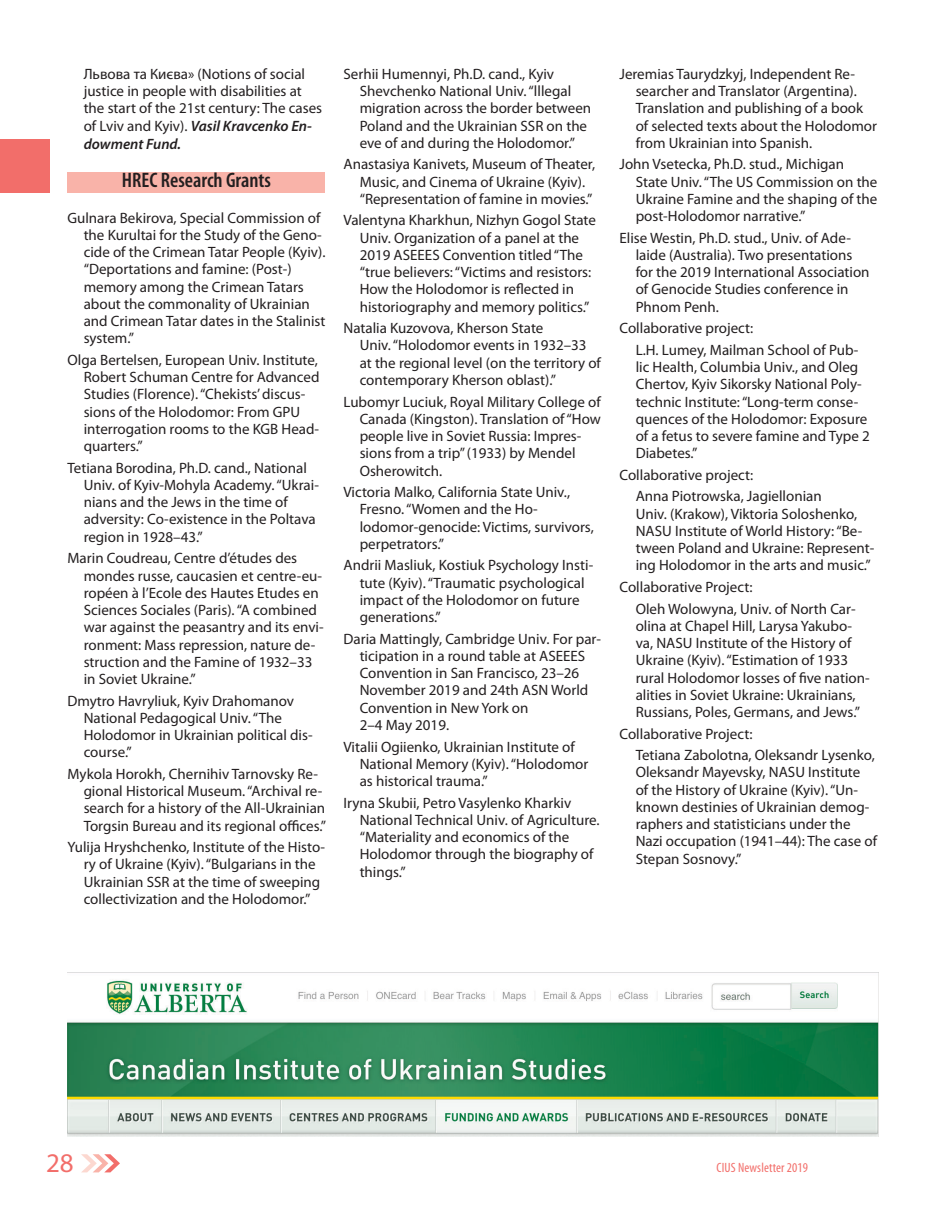
<style>
.page{position:relative;width:945px;height:1215px;background:#fff}
.page>*{position:absolute;margin:0;border:0;box-sizing:border-box;transform-origin:0 0}
.t1{font:27px "Myriad Pro";color:#f26e6a}
.NL-Events-Categories{font:600 condensed 21px "Myriad Pro";color:#231f20}
.NL-Awards-Body-List{font:15px/17.2px "Myriad Pro";color:#231f20}
.t2{font:condensed 13.5px "Myriad Pro";letter-spacing:.01em;color:#f26e6a}
.s1{font-weight:600;font-style:italic}
</style>
<div class="page">
<svg style="left:81px;top:1154px;width:39px;height:18px"></svg>
<div style="left:0;top:140px;width:50px;height:54px;background:#f26e6a"></div>
<div style="left:68px;top:172px;width:258px;height:21px;background:#f9b3a9"></div>
<img style="left:68px;top:972px;width:810px;height:165px">
<p class="NL-Awards-Body-List" style="left:84px;top:65px;width:240px">Львова та Києва» (Notions of social justice in people with disabilities at the start of the 21st century: The cases of Lviv and Kyiv). <span class="s1">Vasil Kravcenko En&shy;dowment Fund.</span></p>
<p class="NL-Events-Categories" style="left:122px;top:167px;width:151px">HREC Research Grants</p>
<p class="NL-Awards-Body-List" style="left:84px;top:209px;width:243px;text-indent:-16px">Gulnara Bekirova, Special Commission of the Kurultai for the Study of the Geno&shy;cide of the Crimean Tatar People (Kyiv). “Deportations and famine: (Post-) memory among the Crimean Tatars about the commonality of Ukrainian and Crimean Tatar dates in the Stalinist system.”</p>
<p class="NL-Awards-Body-List" style="left:84px;top:352px;width:237px;text-indent:-16px">Olga Bertelsen, European Univ. Institute, Robert Schuman Centre for Advanced Studies (Florence). “Chekists’ discus&shy;sions of the Holodomor: From GPU interrogation rooms to the KGB Head&shy;quarters.”</p>
<p class="NL-Awards-Body-List" style="left:84px;top:459px;width:237px;text-indent:-16px">Tetiana Borodina, Ph.D. cand., National Univ. of Kyiv-Mohyla Academy. “Ukrai&shy;nians and the Jews in the time of adversity: Co-existence in the Poltava region in 1928–43.”</p>
<p class="NL-Awards-Body-List" style="left:84px;top:550px;width:242px;text-indent:-16px">Marin Coudreau, Centre d’études des mondes russe, caucasien et centre-eu&shy;ropéen à l’Ecole des Hautes Etudes en Sciences Sociales (Paris). “A combined war against the peasantry and its envi&shy;ronment: Mass repression, nature de&shy;struction and the Famine of 1932–33 in Soviet Ukraine.”</p>
<p class="NL-Awards-Body-List" style="left:84px;top:692px;width:230px;text-indent:-16px">Dmytro Havryliuk, Kyiv Drahomanov<br>National Pedagogical Univ.“The<br>Holodomor in Ukrainian political dis&shy;course.”</p>
<p class="NL-Awards-Body-List" style="left:84px;top:766px;width:244px;text-indent:-16px">Mykola Horokh, Chernihiv Tarnovsky Re&shy;gional Historical Museum. “Archival re&shy;search for a history of the All-Ukrainian Torgsin Bureau and its regional offices.”</p>
<p class="NL-Awards-Body-List" style="left:84px;top:839px;width:243px;text-indent:-16px">Yulija Hryshchenko, Institute of the Histo&shy;ry of Ukraine (Kyiv). “Bulgarians in the Ukrainian SSR at the time of sweeping collectivization and the Holodomor.”</p>
<p class="NL-Awards-Body-List" style="left:360px;top:65px;width:233px;text-indent:-16px">Serhii Humennyi, Ph.D. cand., Kyiv Shevchenko National Univ. “lllegal migration across the border between Poland and the Ukrainian SSR on the eve of and during the Holodomor.”</p>
<p class="NL-Awards-Body-List" style="left:360px;top:156px;width:237px;text-indent:-16px">Anastasiya Kanivets, Museum of Theater,<br>Music, and Cinema of Ukraine (Kyiv). “Representation of famine in movies.”</p>
<p class="NL-Awards-Body-List" style="left:360px;top:212px;width:238px;text-indent:-16px">Valentyna Kharkhun, Nizhyn Gogol State Univ. Organization of a panel at the 2019 ASEEES Convention titled “The “true believers: “Victims and resistors:<br>How the Holodomor is reflected in historiography and memory politics.”</p>
<p class="NL-Awards-Body-List" style="left:360px;top:320px;width:243px;text-indent:-16px">Natalia Kuzovova, Kherson State Univ.“Holodomor events in 1932–33 at the regional level (on the territory of contemporary Kherson oblast).”</p>
<p class="NL-Awards-Body-List" style="left:360px;top:393px;width:243px;text-indent:-16px">Lubomyr Luciuk, Royal Military College of Canada (Kingston). Translation of “How people live in Soviet Russia: Impres&shy;sions from a trip” (1933) by Mendel Osherowitch.</p>
<p class="NL-Awards-Body-List" style="left:360px;top:484px;width:236px;text-indent:-16px">Victoria Malko, California State Univ.,<br>Fresno. “Women and the Ho&shy;lodomor-genocide: Victims, survivors, perpetrators.”</p>
<p class="NL-Awards-Body-List" style="left:360px;top:557px;width:235px;text-indent:-16px">Andrii Masliuk, Kostiuk Psychology Insti&shy;tute (Kyiv). “Traumatic psychological impact of the Holodomor on future generations.”</p>
<p class="NL-Awards-Body-List" style="left:360px;top:630px;width:243px;text-indent:-16px">Daria Mattingly, Cambridge Univ. For par&shy;ticipation in a round table at ASEEES<br>Convention in San Francisco, 23–26<br>November 2019 and 24th ASN World<br>Convention in New York on<br>2–4 May 2019.</p>
<p class="NL-Awards-Body-List" style="left:360px;top:738px;width:230px;text-indent:-16px">Vitalii Ogiienko, Ukrainian Institute of<br>National Memory (Kyiv). “Holodomor as historical trauma.”</p>
<p class="NL-Awards-Body-List" style="left:360px;top:794px;width:241px;text-indent:-16px">Iryna Skubii, Petro Vasylenko Kharkiv<br>National Technical Univ. of Agriculture. “Materiality and economics of the<br>Holodomor through the biography of things.”</p>
<p class="NL-Awards-Body-List" style="left:636px;top:65px;width:243px;text-indent:-16px">Jeremias Taurydzkyj, Independent Re&shy;searcher and Translator (Argentina).<br>Translation and publishing of a book of selected texts about the Holodomor from Ukrainian into Spanish.</p>
<p class="NL-Awards-Body-List" style="left:636px;top:156px;width:243px;text-indent:-16px">John Vsetecka, Ph.D. stud., Michigan State Univ.“The US Commission on the Ukraine Famine and the shaping of the post-Holodomor narrative.”</p>
<p class="NL-Awards-Body-List" style="left:636px;top:229px;width:235px;text-indent:-16px">Elise Westin, Ph.D. stud., Univ. of Ade&shy;laide (Australia). Two presentations for the 2019 International Association of Genocide Studies conference in Phnom Penh.</p>
<p class="NL-Awards-Body-List" style="left:620px;top:320px;width:135px">Collaborative project:</p>
<p class="NL-Awards-Body-List" style="left:636px;top:341px;width:236px">L.H. Lumey, Mailman School of Pub&shy;lic Health, Columbia Univ., and Oleg Chertov, Kyiv Sikorsky National Poly&shy;technic Institute: “Long-term conse&shy;quences of the Holodomor: Exposure of a fetus to severe famine and Type 2<br>Diabetes.”</p>
<p class="NL-Awards-Body-List" style="left:620px;top:466px;width:135px">Collaborative project:</p>
<p class="NL-Awards-Body-List" style="left:636px;top:488px;width:240px">Anna Piotrowska, Jagiellonian<br>Univ. (Krakow), Viktoria Soloshenko, NASU Institute of World History: “Be&shy;tween Poland and Ukraine: Represent&shy;ing Holodomor in the arts and music.”</p>
<p class="NL-Awards-Body-List" style="left:620px;top:579px;width:134px">Collaborative Project:</p>
<p class="NL-Awards-Body-List" style="left:636px;top:600px;width:236px">Oleh Wolowyna, Univ. of North Car&shy;olina at Chapel Hill, Larysa Yakubo&shy;va, NASU Institute of the History of Ukraine (Kyiv). “Estimation of 1933 rural Holodomor losses of five nation&shy;alities in Soviet Ukraine: Ukrainians, Russians, Poles, Germans, and Jews.”</p>
<p class="NL-Awards-Body-List" style="left:620px;top:725px;width:134px">Collaborative Project:</p>
<p class="NL-Awards-Body-List" style="left:636px;top:747px;width:243px">Tetiana Zabolotna, Oleksandr Lysenko, Oleksandr Mayevsky, NASU Institute<br>of the History of Ukraine (Kyiv). “Un&shy;known destinies of Ukrainian demog&shy;raphers and statisticians under the Nazi occupation (1941–44): The case of Stepan Sosnovy.”</p>
<h1 class="t1" style="left:46px;top:1149px;width:29px">28</h1>
<p class="t2" style="left:717px;top:1160px;width:93px">CIUS Newsletter 2019</p>
</div>
